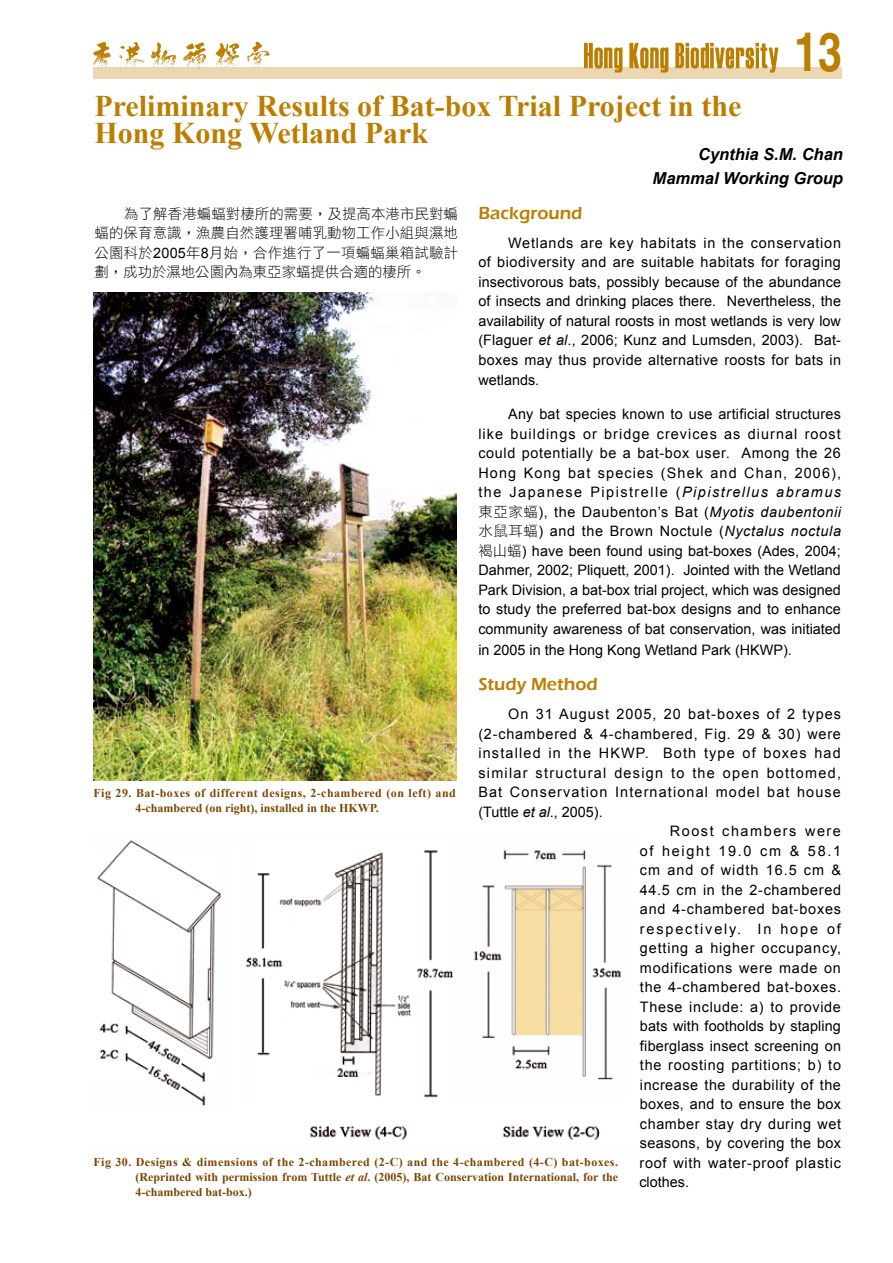
<style>
.page{position:relative;width:893px;height:1263px;background:#fff}
.page>*{position:absolute;margin:0;border:0;box-sizing:border-box;transform-origin:0 0}
.t1{font:700 54px "Helvetica";color:#bc7e00;scale:.8 1}
.t2{font:700 30px/27px "Times New Roman";color:#bc7e00}
.t3{font:600 18px "Eras ITC";color:#bc7e00}
.t4{font:italic 700 16.5px/24px "Arial";color:#000;text-align:right}
.t5{font:14.4px/19.5px "Arial";letter-spacing:.05em;color:#000;text-align:justify}
.t6{font:14.4px/19.5px "DF Li Hei Lt WIN BF";letter-spacing:.01em;color:#000;text-align:justify}
.t7{font:14.4px "Arial";color:#000}
.t8{font:14.4px "Arial";letter-spacing:.07em;color:#000}
.t9{font:14.4px "Arial";letter-spacing:.02em;color:#000}
.t10{font:14.4px "Arial";letter-spacing:.09em;color:#000}
.t11{font:14.4px "Arial";letter-spacing:.08em;color:#000}
.t12{font:14.4px "Arial";letter-spacing:.085em;color:#000}
.t13{font:14.4px "Arial";letter-spacing:.01em;color:#000}
.t14{font:14.4px "Arial";letter-spacing:.025em;color:#000}
.t15{font:14.4px "Arial";letter-spacing:.13em;color:#000}
.t16{font:14.4px "Arial";letter-spacing:.115em;color:#000}
.t17{font:14.4px "Arial";letter-spacing:.11em;color:#000}
.t18{font:700 12px/15px "Times New Roman";color:#7a4600;text-align:justify}
.t19{font:700 12px/15px "Times New Roman";letter-spacing:.035em;color:#7a4600}
.s1{font-family:"Arial"}
.s2{font-style:italic}
.s3{font-family:"DF Li Hei Lt WIN BF"}
</style>
<div class="page">
<div style="left:94px;top:67px;width:748px;height:12px;background:#ebd8b3"></div>
<img style="left:94px;top:43px;width:176px;height:29px">
<img style="left:585px;top:43px;width:193px;height:29px">
<img style="left:97px;top:840px;width:525px;height:300px">
<img style="left:94px;top:292px;width:363px;height:488px">
<p class="t1" style="left:794px;top:19px;width:58px">13</p>
<p class="t2" style="left:94px;top:92px;width:648px">Preliminary Results of Bat-box Trial Project in the<br>Hong Kong Wetland Park</p>
<p class="t4" style="left:653px;top:142px;width:192px">Cynthia S.M. Chan<br>Mammal Working Group</p>
<p class="t6" style="left:95px;top:204px;width:365px;text-indent:30px">為了解香港蝙蝠對棲所的需要，及提高本港市民對蝙蝠的保育意識，漁農自然護理署哺乳動物工作小組與濕地公園科於<span class="s1">2005</span>年<span class="s1">8</span>月始，合作進行了一項蝙蝠巢箱試驗計劃，成功於濕地公園內為東亞家蝠提供合適的棲所。</p>
<p class="t3" style="left:478px;top:203px;width:106px">Background</p>
<p class="t5" style="left:478px;top:233px;width:364px;text-indent:30px">Wetlands are key habitats in the conservation of biodiversity and are suitable habitats for foraging insectivorous bats, possibly because of the abundance of insects and drinking places there. Nevertheless, the availability of natural roosts in most wetlands is very low (Flaguer <span class="s2">et al</span>., 2006; Kunz and Lumsden, 2003). Bat&shy;boxes may thus provide alternative roosts for bats in wetlands.</p>
<p class="t5" style="left:478px;top:404px;width:364px;text-indent:30px">Any bat species known to use artificial structures like buildings or bridge crevices as diurnal roost could potentially be a bat-box user. Among the 26<br>Hong Kong bat species (Shek and Chan, 2006), the Japanese Pipistrelle (<span class="s2">Pipistrellus abramus</span><span class="s3">東亞家蝠</span>), the Daubenton’s Bat (<span class="s2">Myotis daubentonii</span><span class="s3">水鼠耳蝠</span>) and the Brown Noctule (<span class="s2">Nyctalus noctula</span><span class="s3">褐山蝠</span>) have been found using bat-boxes (Ades, 2004; Dahmer, 2002; Pliquett, 2001). Jointed with the Wetland Park Division, a bat-box trial project, which was designed to study the preferred bat-box designs and to enhance community awareness of bat conservation, was initiated</p>
<p class="t7" style="left:478px;top:640px;width:315px">in 2005 in the Hong Kong Wetland Park (HKWP).</p>
<p class="t3" style="left:478px;top:674px;width:121px">Study Method</p>
<p class="t8" style="left:508px;top:704px;width:334px">On 31 August 2005, 20 bat-boxes of 2 types</p>
<p class="t5" style="left:478px;top:724px;width:364px">(2-chambered &amp; 4-chambered, Fig. 29 &amp; 30) were</p>
<p class="t12" style="left:478px;top:743px;width:364px">installed in the HKWP. Both type of boxes had</p>
<p class="t10" style="left:478px;top:763px;width:364px">similar structural design to the open bottomed,</p>
<p class="t11" style="left:478px;top:782px;width:364px">Bat Conservation International model bat house</p>
<p class="t7" style="left:478px;top:802px;width:126px">(Tuttle <span class="s2">et al</span>., 2005).</p>
<p class="t17" style="left:670px;top:821px;width:173px">Roost chambers were</p>
<p class="t16" style="left:640px;top:841px;width:203px">of height 19.0 cm &amp; 58.1</p>
<p class="t8" style="left:640px;top:860px;width:203px">cm and of width 16.5 cm &amp;</p>
<p class="t5" style="left:640px;top:880px;width:203px">44.5 cm in the 2-chambered</p>
<p class="t5" style="left:640px;top:899px;width:203px">and 4-chambered bat-boxes</p>
<p class="t15" style="left:640px;top:919px;width:202px">respectively. In hope of</p>
<p class="t5" style="left:640px;top:938px;width:203px">getting a higher occupancy,</p>
<p class="t5" style="left:640px;top:958px;width:202px">modifications were made on</p>
<p class="t5" style="left:640px;top:977px;width:203px">the 4-chambered bat-boxes.</p>
<p class="t5" style="left:640px;top:997px;width:202px">These include: a) to provide</p>
<p class="t13" style="left:640px;top:1016px;width:202px">bats with footholds by stapling</p>
<p class="t9" style="left:640px;top:1036px;width:203px">fiberglass insect screening on</p>
<p class="t5" style="left:640px;top:1055px;width:203px">the roosting partitions; b) to</p>
<p class="t5" style="left:640px;top:1075px;width:202px">increase the durability of the</p>
<p class="t9" style="left:640px;top:1094px;width:202px">boxes, and to ensure the box</p>
<p class="t5" style="left:640px;top:1114px;width:203px">chamber stay dry during wet</p>
<p class="t14" style="left:640px;top:1133px;width:203px">seasons, by covering the box</p>
<p class="t5" style="left:639px;top:1153px;width:203px">roof with water-proof plastic</p>
<p class="t7" style="left:639px;top:1172px;width:51px">clothes.</p>
<p class="t19" style="left:136px;top:786px;width:322px;text-indent:-42px">Fig 29. Bat-boxes of different designs, 2-chambered (on left) and<br>4-chambered (on right), installed in the HKWP.</p>
<p class="t18" style="left:136px;top:1154px;width:484px;text-indent:-42px">Fig 30. Designs &amp; dimensions of the 2-chambered (2-C) and the 4-chambered (4-C) bat-boxes. (Reprinted with permission from Tuttle <span class="s2">et al</span>. (2005), Bat Conservation International, for the 4-chambered bat-box.)</p>
</div>
